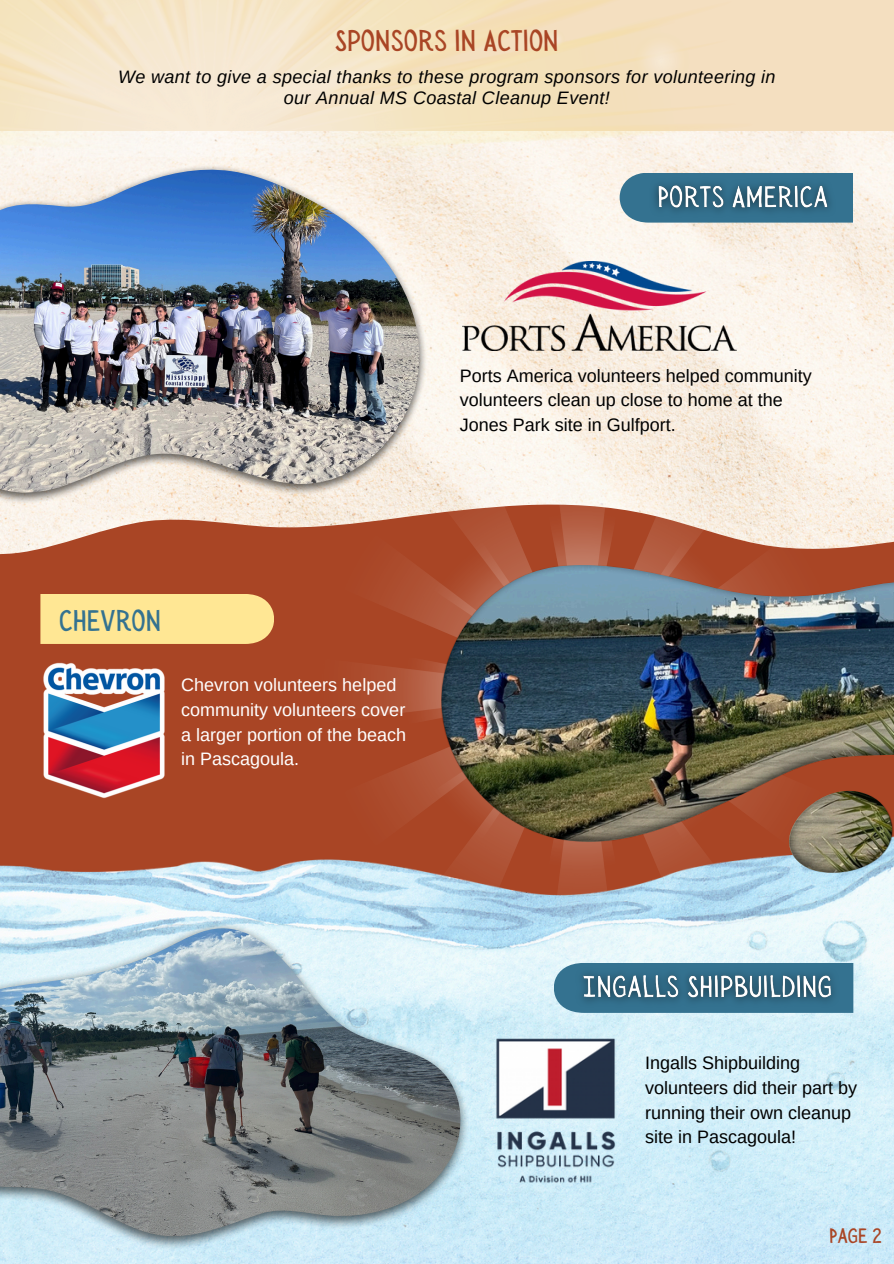
<style>
.page{position:relative;width:894px;height:1264px;background:#fff}
.page>*{position:absolute;margin:0;border:0;box-sizing:border-box;transform-origin:0 0}
.t1{font:30px "Sensa Wild Fill";color:#a94525}
.t2{font:30px "Sensa Wild Fill";color:#347290}
.t3{font:21px "Sensa Wild Fill";color:#a94525}
.t4{font:18px/24.8px "Arimo";color:#000}
.t5{font:italic 18px/21.3px "Arimo";letter-spacing:.02em;color:#000;text-align:center}
.t6{font:18px/24.8px "Arimo";color:#fff}
</style>
<div class="page">
<img style="left:0;top:130px;width:893px;height:342px">
<div style="left:0;top:0;width:893px;height:130px;background:#f4dfc0"></div>
<img style="left:0;top:0;width:752px;height:157px">
<div style="left:0;top:565px;width:893px;height:349px;background:#a94525"></div>
<img style="left:0;top:860px;width:893px;height:403px">
<img style="left:469px;top:1022px;width:204px;height:186px">
<img style="left:0;top:921px;width:469px;height:328px">
<img style="left:0;top:927px;width:460px;height:310px">
<svg style="left:0;top:472px;width:893px;height:93px;background:#d19a84"></svg>
<img style="left:313px;top:421px;width:537px;height:538px">
<img style="left:441px;top:565px;width:452px;height:307px">
<img style="left:0;top:164px;width:427px;height:340px">
<img style="left:0;top:169px;width:420px;height:324px">
<img style="left:462px;top:261px;width:274px;height:89px">
<svg style="left:619px;top:173px;width:234px;height:50px;background:#5789a0"></svg>
<div style="left:40px;top:594px;width:234px;height:50px;background:#ffe794"></div>
<svg style="left:553px;top:962px;width:300px;height:50px"></svg>
<img style="left:43px;top:662px;width:122px;height:136px">
<img style="left:644px;top:171px;width:198px;height:53px">
<img style="left:569px;top:962px;width:277px;height:52px">
<p class="t1" style="left:335px;top:24px;width:225px">SPONSORS IN ACTION</p>
<p class="t5" style="left:118px;top:66px;width:659px">We want to give a special thanks to these program sponsors for volunteering in our Annual MS Coastal Cleanup Event!</p>
<p class="t4" style="left:459px;top:363px;width:353px">Ports America volunteers helped community volunteers clean up close to home at the<br>Jones Park site in Gulfport.</p>
<p class="t2" style="left:59px;top:604px;width:103px">CHEVRON</p>
<p class="t6" style="left:181px;top:672px;width:226px">Chevron volunteers helped community volunteers cover a larger portion of the beach in Pascagoula.</p>
<p class="t4" style="left:645px;top:1050px;width:213px">Ingalls Shipbuilding volunteers did their part by running their own cleanup site in Pascagoula!</p>
<h1 class="t3" style="left:828px;top:1224px;width:54px">PAGE 2</h1>
</div>
